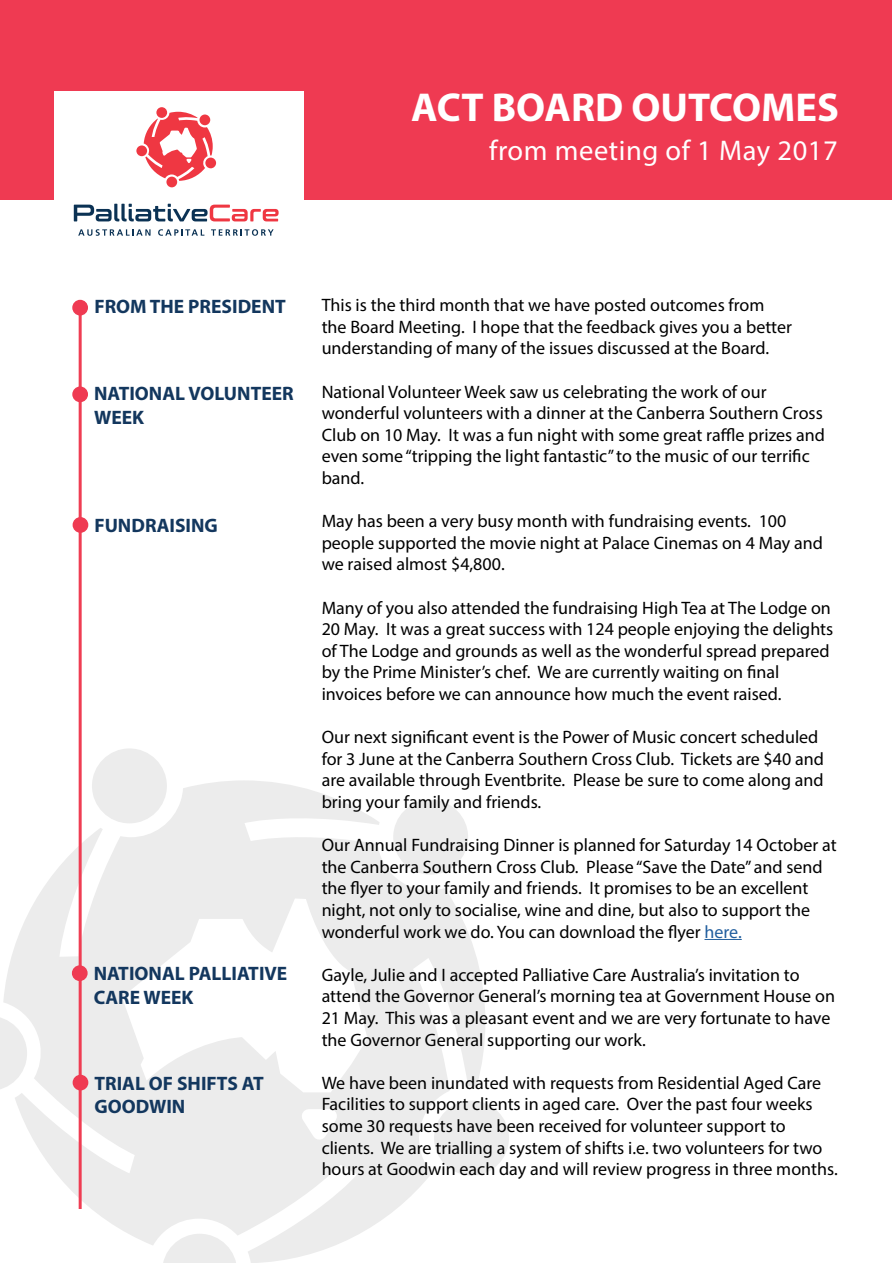
<style>
.page{position:relative;width:893px;height:1263px;background:#fff}
.page>*{position:absolute;margin:0;border:0;box-sizing:border-box;transform-origin:0 0}
.t1{font:700 40.5px "Myriad Pro";color:#fff}
.t2{font:28.5px "Myriad Pro";letter-spacing:.02em;color:#fff}
.t3{font:700 19.5px/23.4px "Myriad Pro";color:#13375e}
.t4{font:18px/21.6px "Myriad Pro";color:#000}
.s1{color:#215e9e}
</style>
<div class="page">
<div style="left:434px;top:1101px;width:75px;height:74px;background:#ececec;border-radius:50%"></div>
<svg style="left:0;top:1018px;width:3px;height:71px"></svg>
<div style="left:92px;top:748px;width:75px;height:75px;background:#ececec;border-radius:50%"></div>
<svg style="left:3px;top:780px;width:482px;height:483px;fill:#ececec"></svg>
<svg style="left:122px;top:898px;width:245px;height:194px"></svg>
<svg style="left:289px;top:1097px;width:67px;height:62px"></svg>
<div style="left:1px;top:1px;width:891px;height:199px;background:#ef3a52"></div>
<div style="left:54px;top:91px;width:250px;height:181px;background:#fff"></div>
<svg style="left:78px;top:229px;width:73px;height:7px"></svg>
<svg style="left:158px;top:229px;width:46px;height:7px"></svg>
<svg style="left:211px;top:229px;width:63px;height:7px"></svg>
<div style="left:205px;top:158px;width:11px;height:10px;background:#ef3742;border-radius:50%"></div>
<div style="left:166px;top:177px;width:11px;height:10px;background:#ef3742;border-radius:50%"></div>
<div style="left:136px;top:145px;width:11px;height:11px;background:#ef3742;border-radius:50%"></div>
<div style="left:156px;top:107px;width:11px;height:11px;background:#ef3742;border-radius:50%"></div>
<svg style="left:74px;top:204px;width:205px;height:17px"></svg>
<svg style="left:144px;top:112px;width:69px;height:69px"></svg>
<hr style="left:79px;top:302px;width:3px;height:907px;background:#ef3d53">
<hr style="left:704px;top:939px;width:38px;height:1px;background:#215e9e">
<div style="left:73px;top:387px;width:14px;height:14px;background:#ef3a52;border-radius:50%"></div>
<div style="left:72px;top:386px;width:16px;height:16px;border:2px solid #ef3a52;border-radius:50%"></div>
<div style="left:73px;top:301px;width:14px;height:14px;background:#ef3a52;border-radius:50%"></div>
<div style="left:72px;top:300px;width:16px;height:15px;border:2px solid #ef3a52;border-radius:50%"></div>
<div style="left:73px;top:518px;width:15px;height:14px;background:#ef3a52;border-radius:50%"></div>
<div style="left:73px;top:517px;width:15px;height:16px;border:2px solid #ef3a52;border-radius:50%"></div>
<div style="left:73px;top:966px;width:14px;height:14px;background:#ef3a52;border-radius:50%"></div>
<div style="left:72px;top:965px;width:16px;height:16px;border:2px solid #ef3a52;border-radius:50%"></div>
<div style="left:73px;top:1075px;width:15px;height:15px;background:#ef3a52;border-radius:50%"></div>
<div style="left:73px;top:1075px;width:15px;height:15px;border:2px solid #ef3a52;border-radius:50%"></div>
<h1 class="t1" style="left:411px;top:81px;width:429px">ACT BOARD OUTCOMES</h1>
<h2 class="t2" style="left:489px;top:133px;width:350px">from meeting of 1 May 2017</h2>
<p class="t3" style="left:94px;top:294px;width:193px">FROM THE PRESIDENT</p>
<p class="t4" style="left:322px;top:294px;width:472px">This is the third month that we have posted outcomes from the Board Meeting. I hope that the feedback gives you a better understanding of many of the issues discussed at the Board.</p>
<p class="t4" style="left:322px;top:380px;width:505px">National Volunteer Week saw us celebrating the work of our wonderful volunteers with a dinner at the Canberra Southern Cross Club on 10 May. It was a fun night with some great raffle prizes and even some “tripping the light fantastic” to the music of our terrific band.</p>
<p class="t4" style="left:322px;top:510px;width:503px">May has been a very busy month with fundraising events. 100 people supported the movie night at Palace Cinemas on 4 May and we raised almost $4,800.</p>
<p class="t4" style="left:322px;top:596px;width:513px">Many of you also attended the fundraising High Tea at The Lodge on 20 May. It was a great success with 124 people enjoying the delights of The Lodge and grounds as well as the wonderful spread prepared by the Prime Minister’s chef. We are currently waiting on final invoices before we can announce how much the event raised.</p>
<p class="t4" style="left:322px;top:726px;width:504px">Our next significant event is the Power of Music concert scheduled for 3 June at the Canberra Southern Cross Club. Tickets are $40 and are available through Eventbrite. Please be sure to come along and bring your family and friends.</p>
<p class="t4" style="left:322px;top:834px;width:516px">Our Annual Fundraising Dinner is planned for Saturday 14 October at the Canberra Southern Cross Club. Please “Save the Date” and send the flyer to your family and friends. It promises to be an excellent night, not only to socialise, wine and dine, but also to support the wonderful work we do. You can download the flyer <span class="s1">here.</span></p>
<p class="t4" style="left:322px;top:964px;width:515px">Gayle, Julie and I accepted Palliative Care Australia’s invitation to attend the Governor General’s morning tea at Government House on 21 May. This was a pleasant event and we are very fortunate to have the Governor General supporting our work.</p>
<p class="t4" style="left:322px;top:1072px;width:518px">We have been inundated with requests from Residential Aged Care Facilities to support clients in aged care. Over the past four weeks some 30 requests have been received for volunteer support to clients. We are trialling a system of shifts i.e. two volunteers for two hours at Goodwin each day and will review progress in three months.</p>
<p class="t3" style="left:94px;top:381px;width:201px">NATIONAL VOLUNTEER<br>WEEK</p>
<p class="t3" style="left:94px;top:513px;width:125px">FUNDRAISING</p>
<p class="t3" style="left:94px;top:961px;width:195px">NATIONAL PALLIATIVE<br>CARE WEEK</p>
<p class="t3" style="left:94px;top:1071px;width:171px">TRIAL OF SHIFTS AT<br>GOODWIN</p>
</div>
